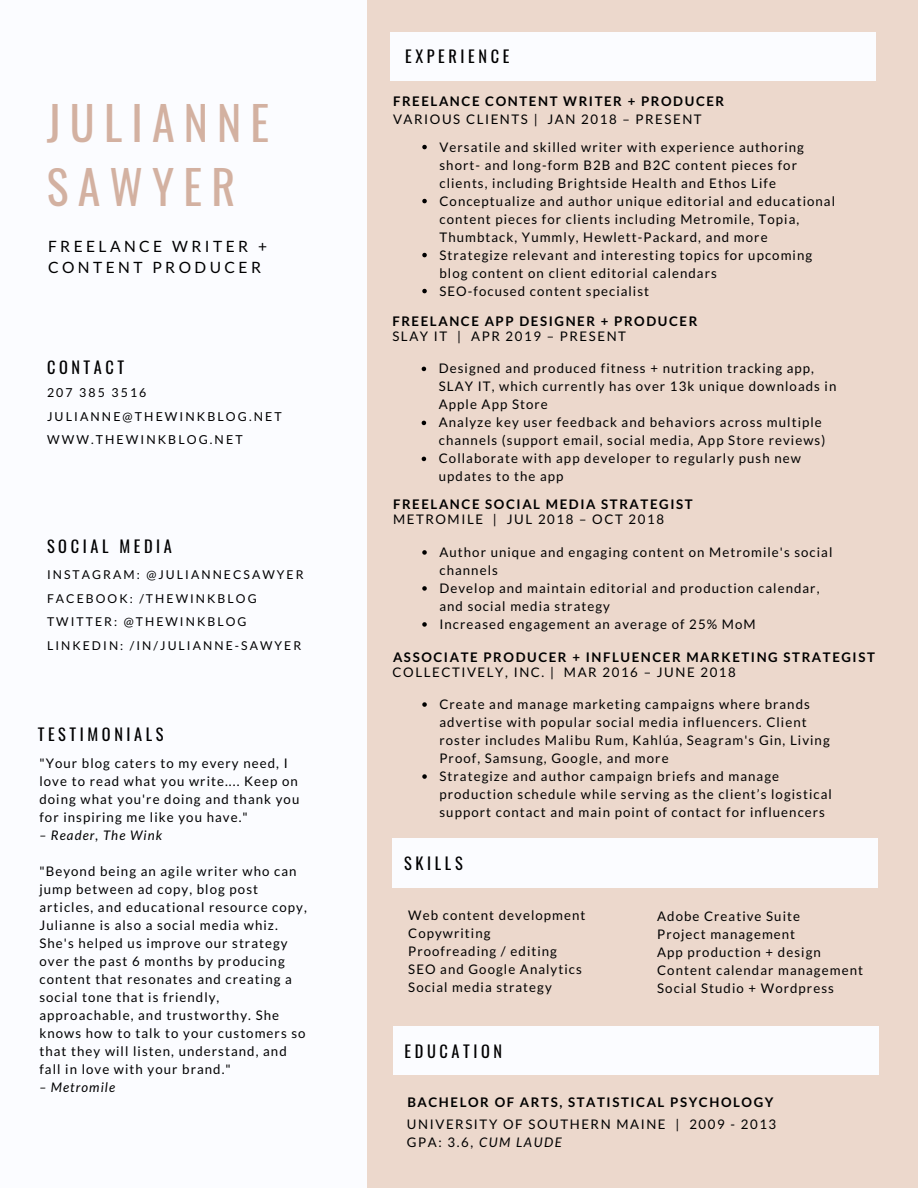
<style>
.page{position:relative;width:918px;height:1188px;background:#ecd8cc}
.page>*{position:absolute;margin:0;border:0;box-sizing:border-box;transform-origin:0 0}
.t1{font:45.9px/64.2px "Oswald";letter-spacing:.2em;color:#d3b1a1}
.t2{font:16.35px "Oswald";letter-spacing:.22em;color:#000}
.t3{font:15.6px/21.3px "Lato";letter-spacing:.22em;color:#000}
.t4{font:13.2px/18px "Lato";letter-spacing:.08em;color:#000}
.t5{font:700 13.2px "Lato";letter-spacing:.12em;color:#000}
.t6{font:13.2px/18px "Lato";letter-spacing:.12em;color:#000}
.t7{font:italic 13.2px "Lato";letter-spacing:.08em;color:#000}
.t8{font:12.3px/23.7px "Lato";letter-spacing:.17em;color:#000}
.t9{font:12.15px/23.7px "Lato";letter-spacing:.17em;color:#000}
.s1{font-style:italic}
</style>
<div class="page">
<div style="left:393px;top:1027px;width:486px;height:48px;background:#fbfcff"></div>
<div style="left:392px;top:839px;width:486px;height:48px;background:#fbfcff"></div>
<div style="left:390px;top:32px;width:486px;height:48px;background:#fbfcff"></div>
<div style="left:0;top:0;width:367px;height:1188px;background:#fbfcff"></div>
<svg style="left:422px;top:550px;width:5px;height:5px"></svg>
<svg style="left:422px;top:586px;width:5px;height:5px"></svg>
<svg style="left:422px;top:622px;width:5px;height:5px"></svg>
<svg style="left:422px;top:702px;width:5px;height:5px"></svg>
<svg style="left:422px;top:774px;width:5px;height:5px"></svg>
<svg style="left:422px;top:145px;width:5px;height:4px"></svg>
<svg style="left:422px;top:199px;width:5px;height:4px"></svg>
<svg style="left:422px;top:253px;width:5px;height:4px"></svg>
<svg style="left:422px;top:289px;width:5px;height:4px"></svg>
<svg style="left:422px;top:367px;width:4px;height:4px"></svg>
<svg style="left:422px;top:421px;width:4px;height:4px"></svg>
<svg style="left:422px;top:457px;width:4px;height:4px"></svg>
<h1 class="t1" style="left:47px;top:89px;width:224px">JULIANNE<br>SAWYER</h1>
<p class="t3" style="left:48px;top:235px;width:221px">FREELANCE WRITER +<br>CONTENT PRODUCER</p>
<p class="t2" style="left:47px;top:354px;width:79px">CONTACT</p>
<p class="t8" style="left:47px;top:380px;width:236px">207 385 3516<br>JULIANNE@THEWINKBLOG.NET<br>WWW.THEWINKBLOG.NET</p>
<p class="t2" style="left:47px;top:533px;width:126px">SOCIAL MEDIA</p>
<p class="t9" style="left:47px;top:562px;width:258px">INSTAGRAM: @JULIANNECSAWYER<br>FACEBOOK: /THEWINKBLOG<br>TWITTER: @THEWINKBLOG<br>LINKEDIN: /IN/JULIANNE-SAWYER</p>
<p class="t2" style="left:38px;top:722px;width:127px">TESTIMONIALS</p>
<p class="t4" style="left:39px;top:754px;width:261px">"Your blog caters to my every need, I love to read what you write.... Keep on doing what you're doing and thank you for inspiring me like you have."</p>
<p class="t7" style="left:39px;top:827px;width:124px">– Reader, The Wink</p>
<p class="t4" style="left:39px;top:862px;width:269px">"Beyond being an agile writer who can jump between ad copy, blog post articles, and educational resource copy, Julianne is also a social media whiz.<br>She's helped us improve our strategy over the past 6 months by producing content that resonates and creating a social tone that is friendly, approachable, and trustworthy. She knows how to talk to your customers so that they will listen, understand, and fall in love with your brand."</p>
<p class="t7" style="left:39px;top:1079px;width:77px">– Metromile</p>
<p class="t2" style="left:405px;top:44px;width:106px">EXPERIENCE</p>
<p class="t5" style="left:393px;top:93px;width:333px">FREELANCE CONTENT WRITER + PRODUCER</p>
<p class="t6" style="left:393px;top:110px;width:310px">VARIOUS CLIENTS | JAN 2018 – PRESENT</p>
<p class="t4" style="left:439px;top:137px;width:397px">Versatile and skilled writer with experience authoring short- and long-form B2B and B2C content pieces for clients, including Brightside Health and Ethos Life Conceptualize and author unique editorial and educational content pieces for clients including Metromile, Topia, Thumbtack, Yummly, Hewlett-Packard, and more Strategize relevant and interesting topics for upcoming blog content on client editorial calendars<br>SEO-focused content specialist</p>
<p class="t5" style="left:392px;top:313px;width:307px">FREELANCE APP DESIGNER + PRODUCER</p>
<p class="t4" style="left:439px;top:359px;width:399px">Designed and produced fitness + nutrition tracking app, SLAY IT, which currently has over 13k unique downloads in Apple App Store<br>Analyze key user feedback and behaviors across multiple channels (support email, social media, App Store reviews)<br>Collaborate with app developer to regularly push new updates to the app</p>
<p class="t6" style="left:392px;top:327px;width:235px">SLAY IT | APR 2019 – PRESENT</p>
<p class="t5" style="left:393px;top:496px;width:301px">FREELANCE SOCIAL MEDIA STRATEGIST</p>
<p class="t4" style="left:439px;top:543px;width:395px">Author unique and engaging content on Metromile's social channels<br>Develop and maintain editorial and production calendar, and social media strategy<br>Increased engagement an average of 25% MoM</p>
<p class="t6" style="left:393px;top:510px;width:272px">METROMILE | JUL 2018 – OCT 2018</p>
<p class="t5" style="left:393px;top:649px;width:483px">ASSOCIATE PRODUCER + INFLUENCER MARKETING STRATEGIST</p>
<p class="t6" style="left:393px;top:663px;width:345px">COLLECTIVELY, INC. | MAR 2016 – JUNE 2018</p>
<p class="t4" style="left:439px;top:695px;width:394px">Create and manage marketing campaigns where brands advertise with popular social media influencers. Client roster includes Malibu Rum, Kahlúa, Seagram's Gin, Living Proof, Samsung, Google, and more<br>Strategize and author campaign briefs and manage production schedule while serving as the client’s logistical support contact and main point of contact for influencers</p>
<p class="t2" style="left:404px;top:850px;width:60px">SKILLS</p>
<p class="t4" style="left:408px;top:906px;width:179px">Web content development<br>Copywriting<br>Proofreading / editing<br>SEO and Google Analytics<br>Social media strategy</p>
<p class="t4" style="left:657px;top:907px;width:207px">Adobe Creative Suite<br>Project management<br>App production + design<br>Content calendar management<br>Social Studio + Wordpress</p>
<p class="t2" style="left:405px;top:1039px;width:99px">EDUCATION</p>
<p class="t5" style="left:407px;top:1094px;width:368px">BACHELOR OF ARTS, STATISTICAL PSYCHOLOGY</p>
<p class="t6" style="left:407px;top:1115px;width:371px">UNIVERSITY OF SOUTHERN MAINE | 2009 - 2013<br>GPA: 3.6, <span class="s1">CUM LAUDE</span></p>
</div>
